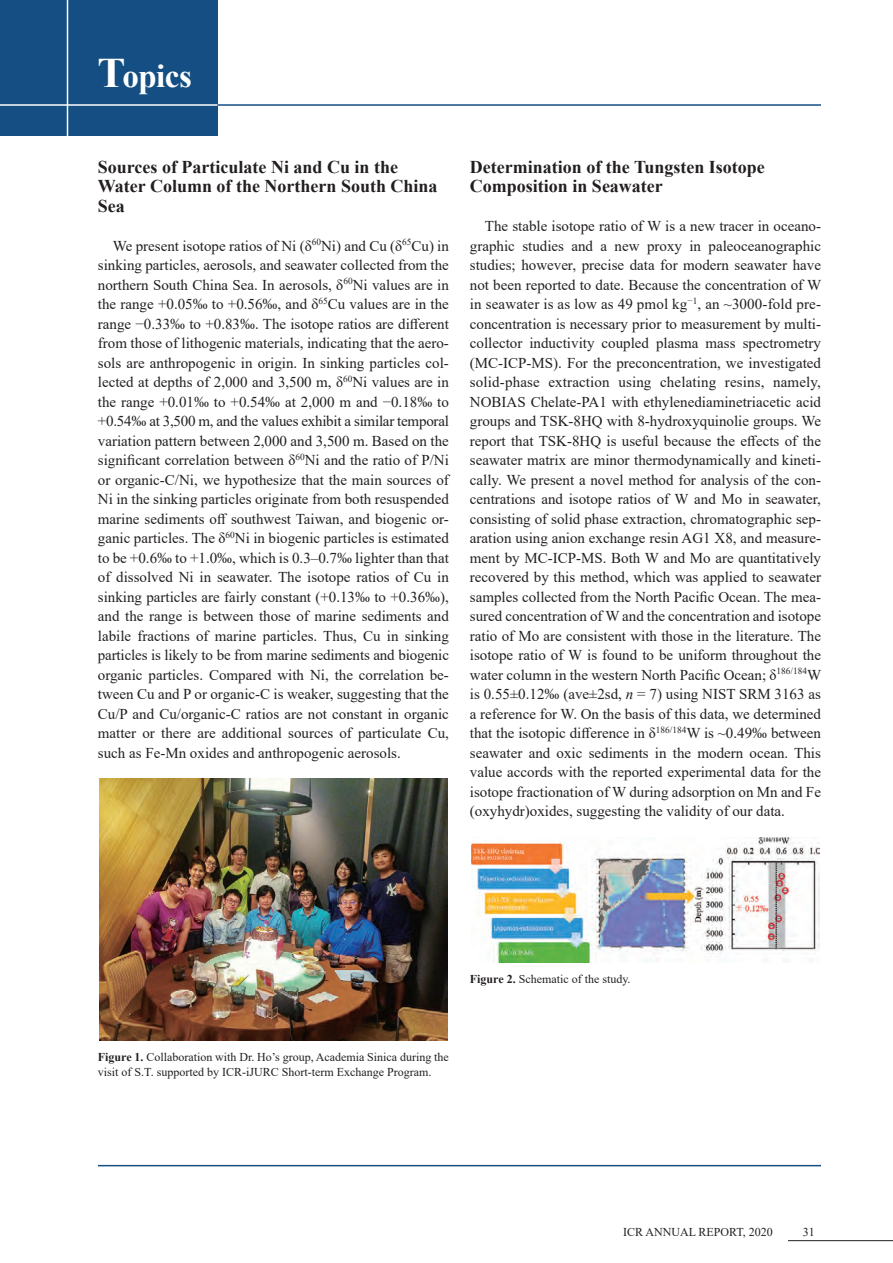
<style>
.page{position:relative;width:893px;height:1263px;background:#fff}
.page>*{position:absolute;margin:0;border:0;box-sizing:border-box;transform-origin:0 0}
.t1{font:700 33px "Times New Roman";letter-spacing:-.015em;color:#fff}
.t2{font:700 18px/19.5px "Times New Roman";color:#231f20}
.t3{font:15px/19.5px "Times New Roman";color:#231f20;text-align:justify}
.t4{font:12px/15px "Times New Roman";color:#231f20}
.s1{font-size:42px}
.s2{font-style:italic}
.s3{font-weight:700}
</style>
<div class="page">
<div style="left:0;top:0;width:218px;height:136px;background:#144e82"></div>
<hr style="left:218px;top:104px;width:603px;height:2px;background:#144e82">
<hr style="left:0;top:104px;width:218px;height:2px;background:#fff">
<hr style="left:67px;top:0;width:1px;height:136px;background:#fff">
<hr style="left:788px;top:1240px;width:105px;height:1px;background:#231f20">
<hr style="left:98px;top:1165px;width:723px;height:1px;background:#144e82">
<img style="left:99px;top:779px;width:348px;height:261px">
<img style="left:471px;top:837px;width:348px;height:125px">
<h1 class="t1" style="left:98px;top:53px;width:96px"><span class="s1">T</span>opics</h1>
<p class="t2" style="left:98px;top:156px;width:341px">Sources of Particulate Ni and Cu in the<br>Water Column of the Northern South China<br>Sea</p>
<p class="t3" style="left:98px;top:235px;width:353px;text-indent:15px">We present isotope ratios of Ni (δ<sup>60</sup>Ni) and Cu (δ<sup>65</sup>Cu) in sinking particles, aerosols, and seawater collected from the northern South China Sea. In aerosols, δ<sup>60</sup>Ni values are in the range +0.05‰ to +0.56‰, and δ<sup>65</sup>Cu values are in the range −0.33‰ to +0.83‰. The isotope ratios are different from those of lithogenic materials, indicating that the aero&shy;sols are anthropogenic in origin. In sinking particles col&shy;lected at depths of 2,000 and 3,500 m, δ<sup>60</sup>Ni values are in the range +0.01‰ to +0.54‰ at 2,000 m and −0.18‰ to +0.54‰ at 3,500 m, and the values exhibit a similar temporal variation pattern between 2,000 and 3,500 m. Based on the significant correlation between δ<sup>60</sup>Ni and the ratio of P/Ni or organic-C/Ni, we hypothesize that the main sources of Ni in the sinking particles originate from both resuspended marine sediments off southwest Taiwan, and biogenic or&shy;ganic particles. The δ<sup>60</sup>Ni in biogenic particles is estimated to be +0.6‰ to +1.0‰, which is 0.3–0.7‰ lighter than that of dissolved Ni in seawater. The isotope ratios of Cu in sinking particles are fairly constant (+0.13‰ to +0.36‰), and the range is between those of marine sediments and labile fractions of marine particles. Thus, Cu in sinking particles is likely to be from marine sediments and biogenic organic particles. Compared with Ni, the correlation be&shy;tween Cu and P or organic-C is weaker, suggesting that the Cu/P and Cu/organic-C ratios are not constant in organic matter or there are additional sources of particulate Cu, such as Fe-Mn oxides and anthropogenic aerosols.</p>
<p class="t2" style="left:470px;top:156px;width:296px">Determination of the Tungsten Isotope<br>Composition in Seawater</p>
<p class="t3" style="left:470px;top:216px;width:353px;text-indent:15px">The stable isotope ratio of W is a new tracer in oceano&shy;graphic studies and a new proxy in paleoceanographic studies; however, precise data for modern seawater have not been reported to date. Because the concentration of W in seawater is as low as 49 pmol kg<sup>−1</sup>, an ~3000-fold pre&shy;concentration is necessary prior to measurement by multi&shy;collector inductivity coupled plasma mass spectrometry (MC-ICP-MS). For the preconcentration, we investigated solid-phase extraction using chelating resins, namely, NOBIAS Chelate-PA1 with ethylenediaminetriacetic acid groups and TSK-8HQ with 8-hydroxyquinolie groups. We report that TSK-8HQ is useful because the effects of the seawater matrix are minor thermodynamically and kineti&shy;cally. We present a novel method for analysis of the con&shy;centrations and isotope ratios of W and Mo in seawater, consisting of solid phase extraction, chromatographic sep&shy;aration using anion exchange resin AG1 X8, and measure&shy;ment by MC-ICP-MS. Both W and Mo are quantitatively recovered by this method, which was applied to seawater samples collected from the North Pacific Ocean. The mea&shy;sured concentration of W and the concentration and isotope ratio of Mo are consistent with those in the literature. The isotope ratio of W is found to be uniform throughout the water column in the western North Pacific Ocean; δ<sup>186/184</sup>W is 0.55±0.12‰ (ave±2sd, <span class="s2">n</span> = 7) using NIST SRM 3163 as a reference for W. On the basis of this data, we determined that the isotopic difference in δ<sup>186/184</sup>W is ~0.49‰ between seawater and oxic sediments in the modern ocean. This value accords with the reported experimental data for the isotope fractionation of W during adsorption on Mn and Fe (oxyhydr)oxides, suggesting the validity of our data.</p>
<p class="t4" style="left:470px;top:971px;width:162px"><span class="s3">Figure 2.</span> Schematic of the study.</p>
<p class="t4" style="left:98px;top:1049px;width:353px"><span class="s3">Figure 1.</span> Collaboration with Dr. Ho’s group, Academia Sinica during the visit of S.T. supported by ICR-iJURC Short-term Exchange Program.</p>
<p class="t4" style="left:623px;top:1224px;width:151px">ICR ANNUAL REPORT, 2020</p>
<p class="t4" style="left:803px;top:1224px;width:13px">31</p>
</div>
